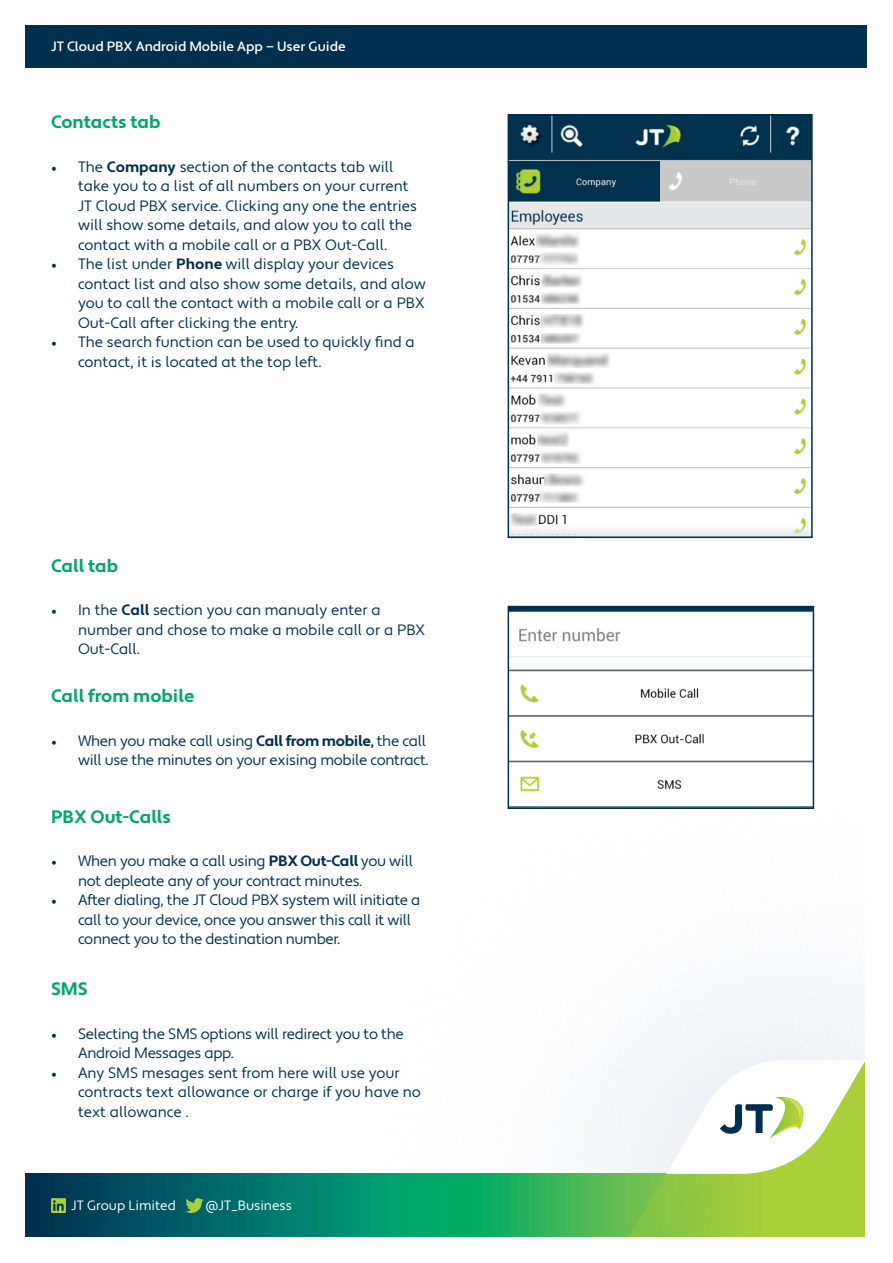
<style>
.page{position:relative;width:893px;height:1263px;background:#fff}
.page>*{position:absolute;margin:0;border:0;box-sizing:border-box;transform-origin:0 0}
.t1{font:700 18px "Apertura";color:#00a66e}
.t2{font:15px/19.5px "Apertura";color:#00304d}
.t3{font:15px/19.5px "Apertura";letter-spacing:-.02em;color:#00304d}
.t4{font:500 13.5px "Apertura";color:#fff}
.t5{font:13.5px "Apertura";color:#fff}
.s1{font-family:"Minion Pro"}
.s2{font-weight:700}
</style>
<div class="page">
<svg style="left:26px;top:1174px;width:602px;height:63px;background:#0d8362"></svg>
<svg style="left:628px;top:1057px;width:237px;height:180px"></svg>
<img style="left:780px;top:1098px;width:23px;height:25px">
<svg style="left:51px;top:1198px;width:15px;height:15px"></svg>
<svg style="left:185px;top:1198px;width:19px;height:15px"></svg>
<div style="left:26px;top:25px;width:841px;height:43px;background:#00304d"></div>
<img style="left:511px;top:117px;width:299px;height:418px">
<div style="left:508px;top:114px;width:305px;height:424px;border:2px solid #00304d"></div>
<img style="left:511px;top:609px;width:300px;height:183px">
<div style="left:508px;top:606px;width:306px;height:203px;border:2px solid #00304d"></div>
<p class="t4" style="left:51px;top:38px;width:296px">JT Cloud PBX Android Mobile App — User Guide</p>
<p class="t1" style="left:51px;top:111px;width:111px">Contacts tab</p>
<p class="t2" style="left:78px;top:157px;width:341px;text-indent:-27px"><span class="s1">•</span> The <span class="s2">Company</span> section of the contacts tab will take you to a list of all numbers on your current JT Cloud PBX service. Clicking any one the entries will show some details, and alow you to call the contact with a mobile call or a PBX Out-Call.</p>
<p class="t2" style="left:78px;top:255px;width:349px;text-indent:-27px"><span class="s1">•</span> The list under <span class="s2">Phone</span> will display your devices contact list and also show some details, and alow you to call the contact with a mobile call or a PBX Out-Call after clicking the entry.</p>
<p class="t2" style="left:78px;top:333px;width:338px;text-indent:-27px"><span class="s1">•</span> The search function can be used to quickly find a contact, it is located at the top left.</p>
<p class="t1" style="left:51px;top:554px;width:69px">Call tab</p>
<p class="t2" style="left:78px;top:601px;width:349px;text-indent:-27px"><span class="s1">•</span> In the <span class="s2">Call</span> section you can manualy enter a number and chose to make a mobile call or a PBX<br>Out-Call.</p>
<p class="t1" style="left:51px;top:685px;width:145px">Call from mobile</p>
<p class="t3" style="left:51px;top:731px;width:379px;text-align:right"><span class="s1">•</span> When you make call using <span class="s2">Call from mobile,</span> the call will use the minutes on your exising mobile contract.</p>
<p class="t1" style="left:51px;top:805px;width:122px">PBX Out-Calls</p>
<p class="t3" style="left:78px;top:852px;width:336px;text-indent:-27px"><span class="s1">•</span> When you make a call using <span class="s2">PBX Out-Call</span> you will not depleate any of your contract minutes.</p>
<p class="t3" style="left:78px;top:891px;width:344px;text-indent:-27px"><span class="s1">•</span> After dialing, the JT Cloud PBX system will initiate a call to your device, once you answer this call it will connect you to the destination number.</p>
<p class="t1" style="left:51px;top:978px;width:38px">SMS</p>
<p class="t3" style="left:78px;top:1024px;width:327px;text-indent:-27px"><span class="s1">•</span> Selecting the SMS options will redirect you to the<br>Android Messages app.</p>
<p class="t2" style="left:78px;top:1063px;width:344px;text-indent:-27px"><span class="s1">•</span> Any SMS mesages sent from here will use your contracts text allowance or charge if you have no text allowance .</p>
<p class="t5" style="left:71px;top:1197px;width:106px">JT Group Limited</p>
<p class="t5" style="left:205px;top:1197px;width:88px">@JT_Business</p>
</div>
